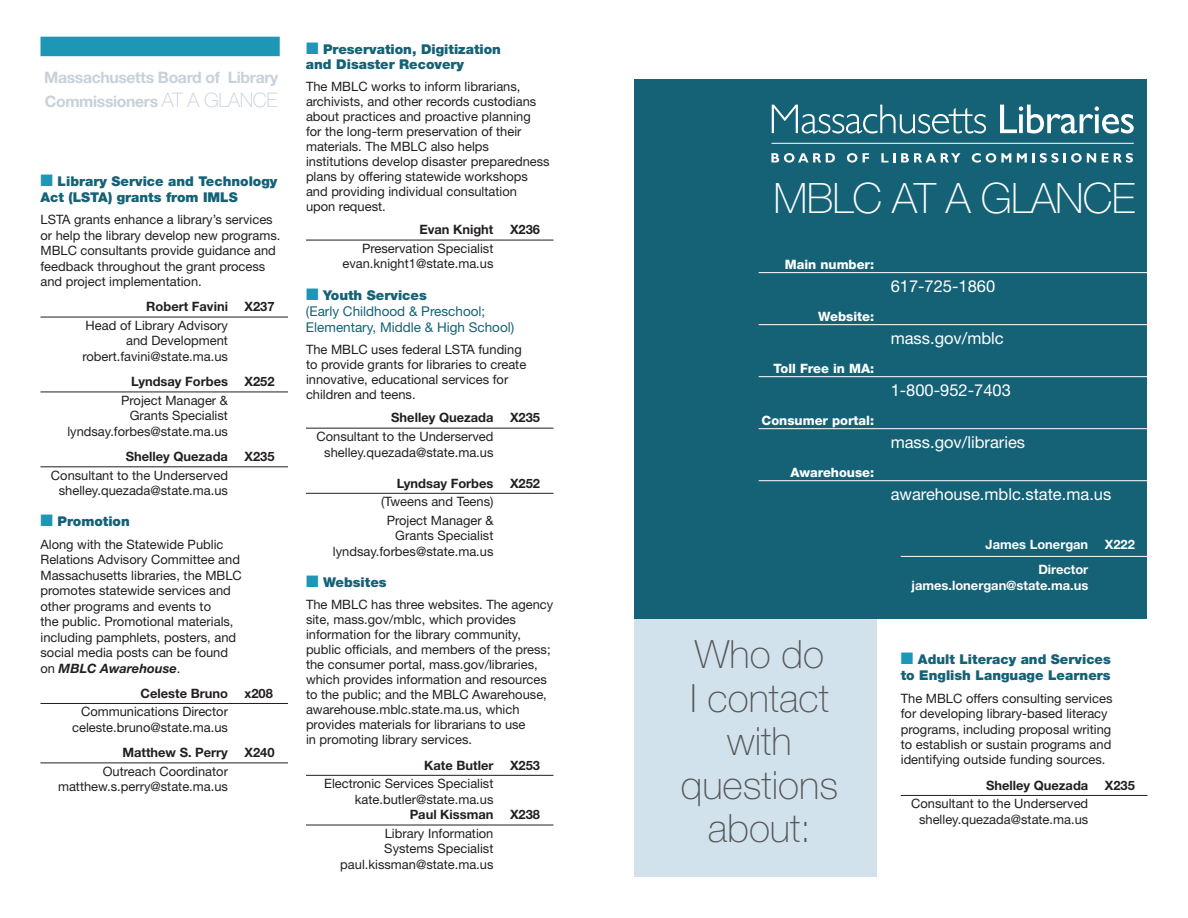
<style>
.page{position:relative;width:1188px;height:918px;background:#fff}
.page>*{position:absolute;margin:0;border:0;box-sizing:border-box;transform-origin:0 0}
.t1{font:100 42px "Helvetica Neue";letter-spacing:-.02em;color:#fff}
.t2{font:100 39px/43.5px "Helvetica Neue";color:#57585a;text-align:center}
.t3{font:16.5px "Helvetica Neue";color:#fff}
.t4{font:700 15.75px/24px "Helvetica Neue";letter-spacing:-.02em;color:#c6d1d9}
.t5{font:900 13.5px/16.2px "Helvetica Neue";color:#156277}
.t6{font:13.5px/16.2px "Helvetica Neue";color:#156277}
.t7{font:12.9px/15.5px "Helvetica Neue";color:#231f20;text-align:right}
.t8{font:700 12.9px "Helvetica Neue";color:#231f20}
.t9{font:800 12.9px "Helvetica Neue";color:#fff}
.t10{font:700 12.9px/15.5px "Helvetica Neue";color:#fff;text-align:right}
.s1{font-weight:100;font-size:19.95px}
.s2{color:#1e96b5}
.s3{font-weight:700;font-style:italic}
.s4{font-weight:900}
</style>
<div class="page">
<div style="left:634px;top:620px;width:244px;height:258px;background:#d2e2ec"></div>
<div style="left:634px;top:80px;width:514px;height:540px;background:#156277"></div>
<hr style="left:759px;top:272px;width:389px;height:1px;background:#fff">
<hr style="left:759px;top:324px;width:389px;height:1px;background:#fff">
<hr style="left:759px;top:376px;width:389px;height:1px;background:#fff">
<hr style="left:759px;top:428px;width:389px;height:1px;background:#fff">
<hr style="left:759px;top:480px;width:389px;height:1px;background:#fff">
<hr style="left:901px;top:556px;width:246px;height:1px;background:#fff">
<hr style="left:901px;top:795px;width:246px;height:1px;background:#231f20">
<hr style="left:40px;top:317px;width:248px;height:1px;background:#231f20">
<hr style="left:40px;top:392px;width:248px;height:1px;background:#231f20">
<hr style="left:40px;top:466px;width:248px;height:1px;background:#231f20">
<hr style="left:40px;top:703px;width:248px;height:1px;background:#231f20">
<hr style="left:40px;top:763px;width:248px;height:1px;background:#231f20">
<hr style="left:306px;top:240px;width:248px;height:1px;background:#231f20">
<hr style="left:306px;top:428px;width:248px;height:1px;background:#231f20">
<hr style="left:306px;top:493px;width:248px;height:1px;background:#231f20">
<hr style="left:306px;top:775px;width:248px;height:1px;background:#231f20">
<hr style="left:306px;top:825px;width:248px;height:1px;background:#231f20">
<svg style="left:772px;top:105px;width:214px;height:29px"></svg>
<svg style="left:1000px;top:105px;width:134px;height:29px"></svg>
<hr style="left:772px;top:143px;width:362px;height:1px;background:#fff">
<svg style="left:771px;top:153px;width:64px;height:10px"></svg>
<svg style="left:847px;top:153px;width:10px;height:10px"></svg>
<svg style="left:863px;top:153px;width:6px;height:9px"></svg>
<svg style="left:881px;top:153px;width:80px;height:9px"></svg>
<svg style="left:972px;top:153px;width:39px;height:10px"></svg>
<svg style="left:1017px;top:153px;width:79px;height:10px"></svg>
<svg style="left:1102px;top:153px;width:31px;height:10px"></svg>
<div style="left:40px;top:37px;width:240px;height:19px;background:#1e96b5"></div>
<p class="t4" style="left:44px;top:65px;width:236px">Massachusetts Board of Library<br>Commissioners <span class="s1">AT A GLANCE</span></p>
<p class="t5" style="left:40px;top:173px;width:238px"><span class="s2">■</span> Library Service and Technology<br>Act (LSTA) grants from IMLS</p>
<p class="t7" style="left:40px;top:212px;width:241px;text-align:left">LSTA grants enhance a library’s services or help the library develop new programs.<br>MBLC consultants provide guidance and feedback throughout the grant process and project implementation.</p>
<p class="t8" style="left:146px;top:299px;width:83px">Robert Favini</p>
<p class="t8" style="left:245px;top:299px;width:32px">X237</p>
<p class="t7" style="left:82px;top:317px;width:147px">Head of Library Advisory and Development robert.favini@state.ma.us</p>
<p class="t8" style="left:131px;top:374px;width:98px">Lyndsay Forbes</p>
<p class="t8" style="left:245px;top:374px;width:32px">X252</p>
<p class="t7" style="left:67px;top:392px;width:162px">Project Manager &amp;<br>Grants Specialist lyndsay.forbes@state.ma.us</p>
<p class="t8" style="left:126px;top:448px;width:104px">Shelley Quezada</p>
<p class="t8" style="left:245px;top:448px;width:32px">X235</p>
<p class="t7" style="left:51px;top:467px;width:179px">Consultant to the Underserved shelley.quezada@state.ma.us</p>
<p class="t5" style="left:40px;top:513px;width:91px"><span class="s2">■</span> Promotion</p>
<p class="t7" style="left:40px;top:536px;width:203px;text-align:left">Along with the Statewide Public<br>Relations Advisory Committee and<br>Massachusetts libraries, the MBLC promotes statewide services and other programs and events to<br>the public. Promotional materials, including pamphlets, posters, and social media posts can be found on <span class="s3">MBLC Awarehouse</span>.</p>
<p class="t8" style="left:141px;top:685px;width:89px">Celeste Bruno</p>
<p class="t8" style="left:245px;top:685px;width:30px">x208</p>
<p class="t7" style="left:72px;top:704px;width:157px">Communications Director celeste.bruno@state.ma.us</p>
<p class="t8" style="left:122px;top:745px;width:107px">Matthew S. Perry</p>
<p class="t8" style="left:245px;top:745px;width:32px">X240</p>
<p class="t7" style="left:58px;top:763px;width:171px">Outreach Coordinator matthew.s.perry@state.ma.us</p>
<p class="t5" style="left:306px;top:42px;width:197px;line-height:15px"><span class="s2">■</span> Preservation, Digitization and Disaster Recovery</p>
<p class="t7" style="left:306px;top:78px;width:245px;line-height:15px;text-align:left">The MBLC works to inform librarians, archivists, and other records custodians about practices and proactive planning<br>for the long-term preservation of their materials. The MBLC also helps institutions develop disaster preparedness plans by offering statewide workshops and providing individual consultation<br>upon request.</p>
<p class="t8" style="left:419px;top:222px;width:76px">Evan Knight</p>
<p class="t8" style="left:510px;top:222px;width:32px">X236</p>
<p class="t7" style="left:342px;top:241px;width:153px">Preservation Specialist evan.knight1@state.ma.us</p>
<p class="t6" style="left:306px;top:287px;width:210px"><span class="s2">■</span> <span class="s4">Youth Services<br></span>(Early Childhood &amp; Preschool;<br>Elementary, Middle &amp; High School)</p>
<p class="t7" style="left:306px;top:341px;width:222px;text-align:left">The MBLC uses federal LSTA funding to provide grants for libraries to create innovative, educational services for children and teens.</p>
<p class="t8" style="left:391px;top:410px;width:104px">Shelley Quezada</p>
<p class="t8" style="left:510px;top:410px;width:32px">X235</p>
<p class="t7" style="left:316px;top:429px;width:179px">Consultant to the Underserved shelley.quezada@state.ma.us</p>
<p class="t8" style="left:397px;top:475px;width:98px">Lyndsay Forbes</p>
<p class="t8" style="left:510px;top:475px;width:32px">X252</p>
<p class="t7" style="left:381px;top:492px;width:114px;line-height:18.8px;text-align:center">(Tweens and Teens)<br>Project Manager &amp;</p>
<p class="t7" style="left:333px;top:528px;width:162px">Grants Specialist lyndsay.forbes@state.ma.us</p>
<p class="t5" style="left:306px;top:574px;width:82px"><span class="s2">■</span> Websites</p>
<p class="t7" style="left:306px;top:597px;width:249px;line-height:15px;text-align:left">The MBLC has three websites. The agency site, mass.gov/mblc, which provides information for the library community, public officials, and members of the press; the consumer portal, mass.gov/libraries, which provides information and resources to the public; and the MBLC Awarehouse, awarehouse.mblc.state.ma.us, which provides materials for librarians to use<br>in promoting library services.</p>
<p class="t8" style="left:424px;top:757px;width:71px">Kate Butler</p>
<p class="t8" style="left:510px;top:757px;width:32px">X253</p>
<p class="t7" style="left:324px;top:776px;width:171px">Electronic Services Specialist kate.butler@state.ma.us</p>
<p class="t8" style="left:410px;top:807px;width:85px">Paul Kissman</p>
<p class="t8" style="left:510px;top:807px;width:32px">X238</p>
<p class="t7" style="left:340px;top:825px;width:155px">Library Information<br>Systems Specialist paul.kissman@state.ma.us</p>
<h1 class="t1" style="left:774px;top:174px;width:363px">MBLC AT A GLANCE</h1>
<p class="t9" style="left:785px;top:257px;width:91px">Main number:</p>
<p class="t9" style="left:818px;top:309px;width:57px">Website:</p>
<p class="t9" style="left:774px;top:361px;width:102px">Toll Free in MA:</p>
<p class="t9" style="left:762px;top:413px;width:114px">Consumer portal:</p>
<p class="t9" style="left:791px;top:465px;width:85px">Awarehouse:</p>
<p class="t3" style="left:891px;top:276px;width:106px">617-725-1860</p>
<p class="t3" style="left:891px;top:328px;width:115px">mass.gov/mblc</p>
<p class="t3" style="left:891px;top:380px;width:122px">1-800-952-7403</p>
<p class="t3" style="left:891px;top:432px;width:136px">mass.gov/libraries</p>
<p class="t3" style="left:891px;top:484px;width:222px">awarehouse.mblc.state.ma.us</p>
<p class="t10" style="left:986px;top:537px;width:104px">James Lonergan</p>
<p class="t10" style="left:1105px;top:537px;width:32px">X222</p>
<p class="t10" style="left:912px;top:562px;width:178px">Director james.lonergan@state.ma.us</p>
<h2 class="t2" style="left:681px;top:633px;width:159px">Who do<br>I contact with questions about:</h2>
<p class="t5" style="left:901px;top:651px;width:212px"><span class="s2">■</span> Adult Literacy and Services to English Language Learners</p>
<p class="t7" style="left:901px;top:690px;width:213px;text-align:left">The MBLC offers consulting services for developing library-based literacy programs, including proposal writing to establish or sustain programs and identifying outside funding sources.</p>
<p class="t8" style="left:986px;top:777px;width:104px">Shelley Quezada</p>
<p class="t8" style="left:1105px;top:777px;width:32px">X235</p>
<p class="t7" style="left:911px;top:796px;width:179px">Consultant to the Underserved shelley.quezada@state.ma.us</p>
</div>
